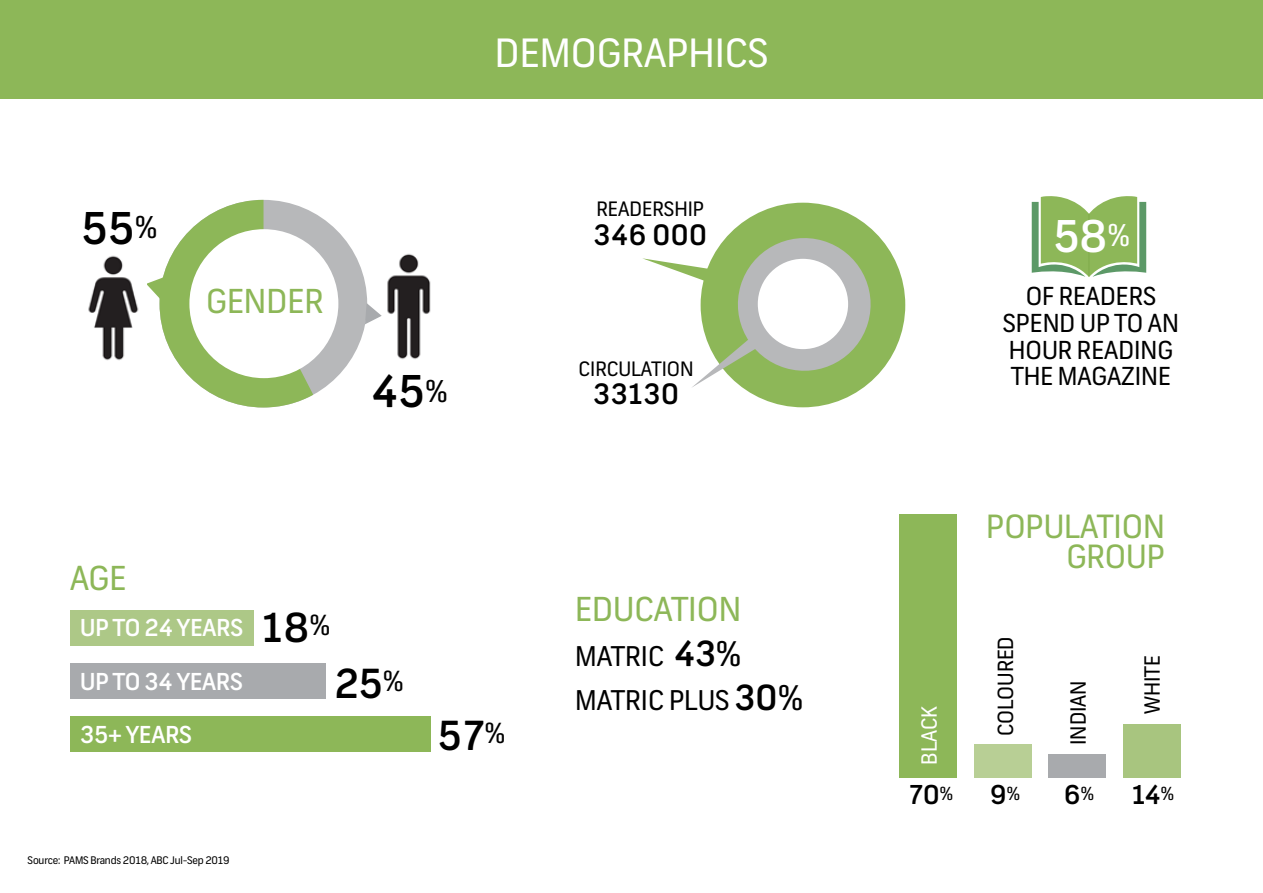
<style>
.page{position:relative;width:1263px;height:893px;background:#fff}
.page>*{position:absolute;margin:0;border:0;box-sizing:border-box;transform-origin:0 0}
.t1{font:500 43.8px "Frank";color:#000}
.t2{font:500 43.65px "Frank";color:#fff}
.t3{font:500 40.05px "Frank";color:#000}
.t4{font:39px "Frank";color:#fff}
.t5{font:33px "Frank";color:#8db758}
.t6{font:31.95px/30px "Frank";color:#8db758;text-align:right}
.t7{font:500 28.05px "Frank";letter-spacing:.02em;color:#000}
.t8{font:27.15px/43.3px "Frank";color:#000}
.t9{font:500 25.95px "Frank";color:#000}
.t10{font:24.75px/26.5px "Frank";color:#000;text-align:center}
.t11{font:500 23.4px "Frank";color:#fff}
.t12{font:21px "Frank";color:#000}
.t13{font:21px "Frank";color:#fff}
.t14{font:19.8px "Frank";color:#000}
.t15{font:10.5px "Frank";letter-spacing:-.015em;color:#000}
.s1{font-weight:400;font-size:29.85px}
.s2{font-weight:500;font-size:34.65px}
.s3{font-size:33.6px}
</style>
<div class="page">
<div style="left:0;top:0;width:1263px;height:98px;background:#8db758"></div>
<div style="left:70px;top:663px;width:256px;height:36px;background:#a8aaad"></div>
<div style="left:70px;top:610px;width:184px;height:36px;background:#adc887"></div>
<div style="left:70px;top:716px;width:361px;height:36px;background:#8db758"></div>
<div style="left:701px;top:203px;width:204px;height:204px;background:#8db758;border-radius:50%"></div>
<svg style="left:643px;top:230px;width:235px;height:158px"></svg>
<div style="left:758px;top:259px;width:90px;height:90px;background:#fff;border-radius:50%"></div>
<div style="left:160px;top:200px;width:207px;height:207px;background:#b7b8ba;border-radius:50%"></div>
<div style="left:189px;top:229px;width:149px;height:149px;background:#fff;border-radius:50%"></div>
<svg style="left:365px;top:303px;width:17px;height:21px"></svg>
<svg style="left:147px;top:200px;width:166px;height:207px"></svg>
<img style="left:88px;top:255px;width:51px;height:106px">
<img style="left:387px;top:253px;width:44px;height:106px">
<div style="left:899px;top:514px;width:58px;height:264px;background:#8db758"></div>
<div style="left:974px;top:744px;width:57px;height:34px;background:#b8cf95"></div>
<div style="left:1048px;top:754px;width:58px;height:24px;background:#a8aaad"></div>
<div style="left:1123px;top:724px;width:57px;height:54px;background:#a8c57f"></div>
<svg style="left:1032px;top:196px;width:114px;height:81px;background:#98be76"></svg>
<hr style="left:1088px;top:214px;width:1px;height:63px;background:#adc887">
<h3 class="t4" style="left:495px;top:29px;width:275px">DEMOGRAPHICS</h3>
<h1 class="t1" style="left:81px;top:201px;width:78px">55 <span class="s1">%</span></h1>
<h3 class="t5" style="left:206px;top:281px;width:119px">GENDER</h3>
<h1 class="t1" style="left:371px;top:365px;width:78px">45 <span class="s1">%</span></h1>
<p class="t14" style="left:596px;top:197px;width:109px">READERSHIP</p>
<p class="t7" style="left:593px;top:218px;width:115px">346 000</p>
<p class="t14" style="left:579px;top:356px;width:116px">CIRCULATION</p>
<p class="t7" style="left:593px;top:377px;width:88px">33130</p>
<h3 class="t5" style="left:70px;top:558px;width:58px">AGE</h3>
<p class="t11" style="left:80px;top:614px;width:165px">UP TO 24 YEARS</p>
<p class="t11" style="left:80px;top:667px;width:164px">UP TO 34 YEARS</p>
<p class="t11" style="left:80px;top:720px;width:113px">35+ YEARS</p>
<h3 class="t3" style="left:438px;top:711px;width:69px">57 <sup>%</sup></h3>
<h3 class="t3" style="left:262px;top:603px;width:70px">18 <sup>%</sup></h3>
<h3 class="t3" style="left:334px;top:659px;width:71px">25 <sup>%</sup></h3>
<p class="t15" style="left:28px;top:854px;width:204px">Source: PAMS Brands 2018, ABC Jul-Sep 2019</p>
<h3 class="t5" style="left:575px;top:589px;width:168px">EDUCATION</h3>
<p class="t8" style="left:575px;top:635px;width:230px">MATRIC <span class="s2">43</span><span class="s3">%<br></span>MATRIC PLUS <span class="s2">30</span><span class="s3">%</span></p>
<h2 class="t2" style="left:1053px;top:210px;width:78px">58 <span class="s1">%</span></h2>
<p class="t10" style="left:1003px;top:283px;width:178px">OF READERS<br>SPEND UP TO AN<br>HOUR READING<br>THE MAGAZINE</p>
<p class="t13" style="left:916px;top:765px;width:60px;rotate:-90deg">BLACK</p>
<p class="t6" style="left:986px;top:512px;width:180px">POPULATION<br>GROUP</p>
<p class="t12" style="left:993px;top:736px;width:102px;rotate:-90deg">COLOURED</p>
<p class="t12" style="left:1065px;top:745px;width:66px;rotate:-90deg">INDIAN</p>
<p class="t12" style="left:1139px;top:714px;width:60px;rotate:-90deg">WHITE</p>
<p class="t9" style="left:909px;top:779px;width:45px">70 <sup>%</sup></p>
<p class="t9" style="left:990px;top:779px;width:31px">9 <sup>%</sup></p>
<p class="t9" style="left:1064px;top:779px;width:31px">6 <sup>%</sup></p>
<p class="t9" style="left:1132px;top:779px;width:44px">14 <sup>%</sup></p>
</div>
